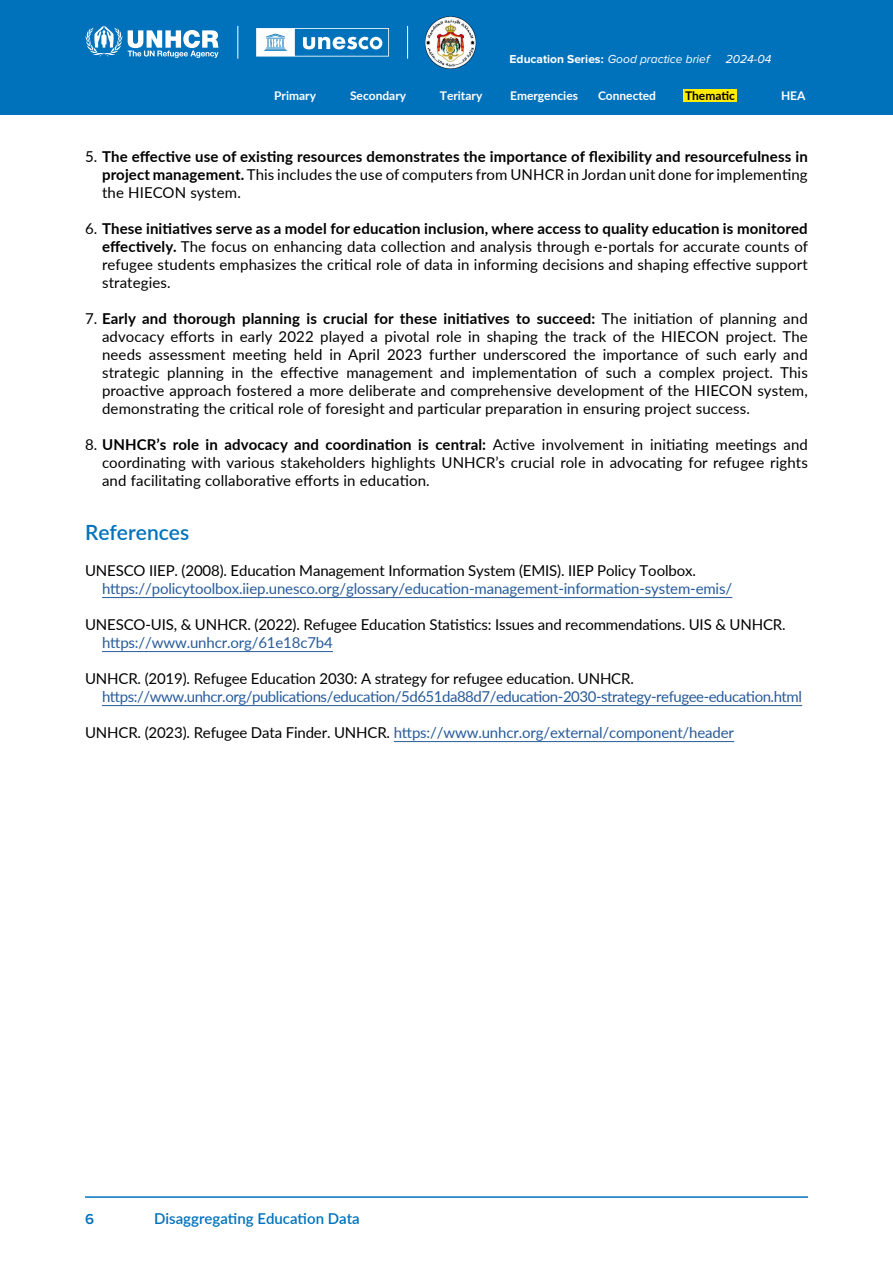
<style>
.page{position:relative;width:893px;height:1263px;background:#fff}
.page>*{position:absolute;margin:0;border:0;box-sizing:border-box;transform-origin:0 0}
.t1{font:600 21px "Lato";color:#0072bc}
.t2{font:15px/18px "Lato";letter-spacing:-.01em;color:#000;text-align:justify}
.t3{font:15px "Lato";letter-spacing:-.01em;color:#275b9b}
.t4{font:700 15px/18px "Lato";letter-spacing:.01em;color:#000;text-align:justify}
.t5{font:15px "Lato";letter-spacing:-.03em;color:#275b9b}
.t6{font:600 15px "Lato";color:#0072bc}
.t7{font:600 15px "Proxima Nova";color:#0072bc}
.t8{font:700 12px "Lato";color:#fff}
.t9{font:italic 12px "Proxima Nova";color:#fff}
.t10{font:700 12px "Lato";color:#000}
.s1{font-weight:700;font-style:normal}
.s2{font-weight:400}
.s3{font-weight:700}
.s4{color:#000}
</style>
<div class="page">
<div style="left:0;top:0;width:893px;height:115px;background:#0072bc"></div>
<hr style="left:85px;top:1196px;width:723px;height:2px;background:#0072bc">
<div style="left:684px;top:89px;width:53px;height:13px;background:#ffed00"></div>
<svg style="left:85px;top:26px;width:133px;height:32px"></svg>
<hr style="left:237px;top:26px;width:1px;height:33px;background:#fff">
<hr style="left:407px;top:26px;width:1px;height:33px;background:#fff">
<svg style="left:256px;top:28px;width:133px;height:29px"></svg>
<img style="left:424px;top:16px;width:53px;height:53px">
<hr style="left:102px;top:597px;width:630px;height:1px;background:#275b9b">
<hr style="left:102px;top:651px;width:231px;height:1px;background:#275b9b">
<hr style="left:102px;top:705px;width:700px;height:1px;background:#275b9b">
<hr style="left:394px;top:741px;width:340px;height:1px;background:#275b9b">
<p class="t9" style="left:510px;top:54px;width:201px"><span class="s1">Education Series:</span> Good practice brief</p>
<p class="t9" style="left:726px;top:54px;width:47px">2024-04</p>
<p class="t8" style="left:274px;top:87px;width:43px">Primary</p>
<p class="t8" style="left:350px;top:87px;width:58px">Secondary</p>
<p class="t8" style="left:440px;top:87px;width:44px">Teritary</p>
<p class="t8" style="left:510px;top:87px;width:69px">Emergencies</p>
<p class="t8" style="left:598px;top:87px;width:60px">Connected</p>
<p class="t10" style="left:685px;top:87px;width:51px">Thematic</p>
<p class="t8" style="left:781px;top:87px;width:26px">HEA</p>
<p class="t4" style="left:102px;top:147px;width:707px;text-indent:-17px"><span class="s2">5.</span> The effective use of existing resources demonstrates the importance of flexibility and resourcefulness in project management. <span class="s2">This includes the use of computers from UNHCR in Jordan unit done for implementing the HIECON system.</span></p>
<p class="t2" style="left:102px;top:219px;width:707px;text-indent:-17px">6. <span class="s3">These initiatives serve as a model for education inclusion, where access to quality education is monitored effectively.</span> The focus on enhancing data collection and analysis through e-portals for accurate counts of refugee students emphasizes the critical role of data in informing decisions and shaping effective support strategies.</p>
<p class="t2" style="left:102px;top:309px;width:707px;text-indent:-17px">7. <span class="s3">Early and thorough planning is crucial for these initiatives to succeed:</span> The initiation of planning and advocacy efforts in early 2022 played a pivotal role in shaping the track of the HIECON project. The needs assessment meeting held in April 2023 further underscored the importance of such early and strategic planning in the effective management and implementation of such a complex project. This proactive approach fostered a more deliberate and comprehensive development of the HIECON system, demonstrating the critical role of foresight and particular preparation in ensuring project success.</p>
<p class="t2" style="left:102px;top:435px;width:707px;text-indent:-17px">8. <span class="s3">UNHCR’s role in advocacy and coordination is central:</span> Active involvement in initiating meetings and coordinating with various stakeholders highlights UNHCR’s crucial role in advocating for refugee rights and facilitating collaborative efforts in education.</p>
<h1 class="t1" style="left:85px;top:517px;width:106px">References</h1>
<p class="t2" style="left:85px;top:561px;width:612px">UNESCO IIEP. (2008). Education Management Information System (EMIS). IIEP Policy Toolbox.</p>
<p class="t3" style="left:102px;top:578px;width:632px">https://policytoolbox.iiep.unesco.org/glossary/education-management-information-system-emis/</p>
<p class="t2" style="left:85px;top:615px;width:702px">UNESCO-UIS, &amp; UNHCR. (2022). Refugee Education Statistics: Issues and recommendations. UIS &amp; UNHCR.</p>
<p class="t3" style="left:102px;top:632px;width:232px">https://www.unhcr.org/61e18c7b4</p>
<p class="t2" style="left:85px;top:669px;width:550px">UNHCR. (2019). Refugee Education 2030: A strategy for refugee education. UNHCR.</p>
<p class="t5" style="left:102px;top:686px;width:701px">https://www.unhcr.org/publications/education/5d651da88d7/education-2030-strategy-refugee-education.html</p>
<p class="t3" style="left:85px;top:722px;width:650px"><span class="s4">UNHCR. (2023). Refugee Data Finder. UNHCR.</span> https://www.unhcr.org/external/component/header</p>
<p class="t7" style="left:85px;top:1212px;width:11px">6</p>
<p class="t6" style="left:154px;top:1208px;width:207px">Disaggregating Education Data</p>
</div>
